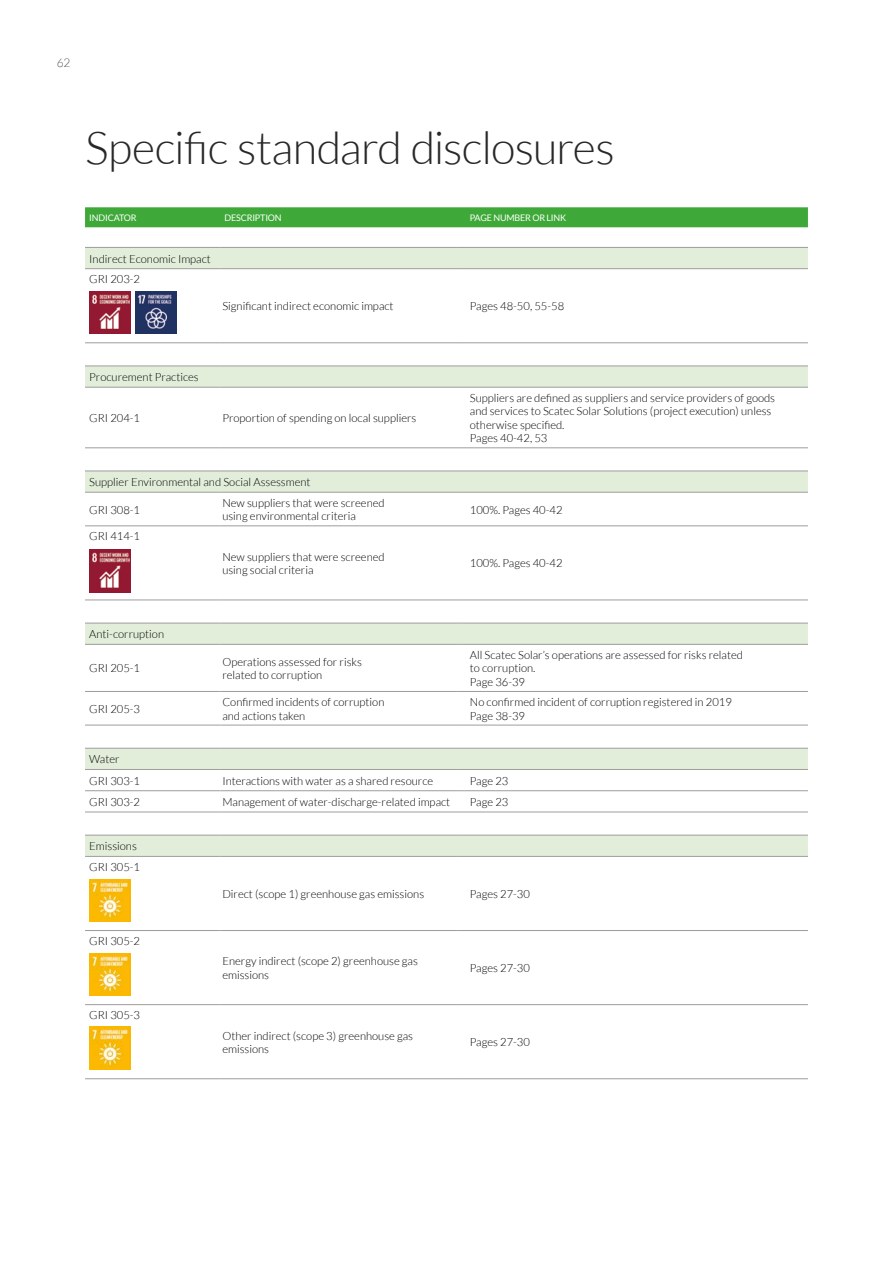
<style>
.page{position:relative;width:893px;height:1263px;background:#fff}
.page>*{position:absolute;margin:0;border:0;box-sizing:border-box;transform-origin:0 0}
.t1{font:300 45px "Lato";letter-spacing:-.015em;color:#282827}
.t2{font:300 12px "Lato";color:#575756}
.t3{font:300 11.25px/13.5px "Lato";color:#000}
.t4{font:9px "Lato";letter-spacing:-.02em;color:#fff}
</style>
<div class="page">
<div style="left:85px;top:207px;width:723px;height:20px;background:#3ea938"></div>
<svg style="left:85px;top:248px;width:723px;height:608px"></svg>
<hr style="left:85px;top:366px;width:135px;height:1px;background:#9d9d9c">
<hr style="left:220px;top:366px;width:237px;height:1px;background:#9d9d9c">
<hr style="left:457px;top:366px;width:351px;height:1px;background:#9d9d9c">
<hr style="left:85px;top:387px;width:135px;height:1px;background:#9d9d9c">
<hr style="left:220px;top:387px;width:237px;height:1px;background:#9d9d9c">
<hr style="left:457px;top:387px;width:351px;height:1px;background:#9d9d9c">
<hr style="left:85px;top:448px;width:135px;height:1px;background:#9d9d9c">
<hr style="left:220px;top:448px;width:237px;height:1px;background:#9d9d9c">
<hr style="left:457px;top:448px;width:351px;height:1px;background:#9d9d9c">
<hr style="left:457px;top:471px;width:351px;height:1px;background:#9d9d9c">
<hr style="left:457px;top:492px;width:351px;height:1px;background:#9d9d9c">
<hr style="left:85px;top:623px;width:135px;height:1px;background:#9d9d9c">
<hr style="left:220px;top:623px;width:237px;height:1px;background:#9d9d9c">
<hr style="left:457px;top:623px;width:351px;height:1px;background:#9d9d9c">
<hr style="left:85px;top:644px;width:135px;height:1px;background:#9d9d9c">
<hr style="left:220px;top:644px;width:237px;height:1px;background:#9d9d9c">
<hr style="left:457px;top:644px;width:351px;height:1px;background:#9d9d9c">
<hr style="left:85px;top:725px;width:135px;height:1px;background:#9d9d9c">
<hr style="left:85px;top:748px;width:135px;height:1px;background:#9d9d9c">
<hr style="left:220px;top:725px;width:237px;height:1px;background:#9d9d9c">
<hr style="left:220px;top:748px;width:237px;height:1px;background:#9d9d9c">
<hr style="left:457px;top:725px;width:351px;height:1px;background:#9d9d9c">
<hr style="left:457px;top:748px;width:351px;height:1px;background:#9d9d9c">
<hr style="left:85px;top:769px;width:135px;height:1px;background:#9d9d9c">
<hr style="left:220px;top:769px;width:237px;height:1px;background:#9d9d9c">
<hr style="left:457px;top:769px;width:351px;height:1px;background:#9d9d9c">
<hr style="left:85px;top:812px;width:135px;height:1px;background:#9d9d9c">
<hr style="left:220px;top:812px;width:237px;height:1px;background:#9d9d9c">
<hr style="left:457px;top:812px;width:351px;height:1px;background:#9d9d9c">
<hr style="left:85px;top:835px;width:135px;height:1px;background:#9d9d9c">
<hr style="left:220px;top:835px;width:237px;height:1px;background:#9d9d9c">
<hr style="left:457px;top:835px;width:351px;height:1px;background:#9d9d9c">
<hr style="left:85px;top:856px;width:135px;height:1px;background:#9d9d9c">
<hr style="left:220px;top:856px;width:237px;height:1px;background:#9d9d9c">
<hr style="left:457px;top:856px;width:351px;height:1px;background:#9d9d9c">
<hr style="left:85px;top:247px;width:135px;height:1px;background:#9d9d9c">
<hr style="left:220px;top:247px;width:237px;height:1px;background:#9d9d9c">
<hr style="left:457px;top:247px;width:351px;height:1px;background:#9d9d9c">
<hr style="left:85px;top:268px;width:135px;height:1px;background:#9d9d9c">
<hr style="left:220px;top:268px;width:237px;height:1px;background:#9d9d9c">
<hr style="left:457px;top:268px;width:351px;height:1px;background:#9d9d9c">
<hr style="left:85px;top:343px;width:135px;height:1px;background:#9d9d9c">
<hr style="left:220px;top:343px;width:237px;height:1px;background:#9d9d9c">
<hr style="left:457px;top:343px;width:351px;height:1px;background:#9d9d9c">
<hr style="left:85px;top:526px;width:135px;height:1px;background:#9d9d9c">
<hr style="left:220px;top:526px;width:237px;height:1px;background:#9d9d9c">
<hr style="left:457px;top:526px;width:351px;height:1px;background:#9d9d9c">
<hr style="left:85px;top:600px;width:135px;height:1px;background:#9d9d9c">
<hr style="left:220px;top:600px;width:237px;height:1px;background:#9d9d9c">
<hr style="left:457px;top:600px;width:351px;height:1px;background:#9d9d9c">
<hr style="left:85px;top:691px;width:135px;height:1px;background:#9d9d9c">
<hr style="left:220px;top:691px;width:237px;height:1px;background:#9d9d9c">
<hr style="left:457px;top:691px;width:351px;height:1px;background:#9d9d9c">
<hr style="left:85px;top:790px;width:135px;height:1px;background:#9d9d9c">
<hr style="left:220px;top:790px;width:237px;height:1px;background:#9d9d9c">
<hr style="left:457px;top:790px;width:351px;height:1px;background:#9d9d9c">
<hr style="left:85px;top:930px;width:135px;height:1px;background:#9d9d9c">
<hr style="left:220px;top:930px;width:237px;height:1px;background:#9d9d9c">
<hr style="left:457px;top:930px;width:351px;height:1px;background:#9d9d9c">
<hr style="left:85px;top:1004px;width:135px;height:1px;background:#9d9d9c">
<hr style="left:220px;top:1004px;width:237px;height:1px;background:#9d9d9c">
<hr style="left:457px;top:1004px;width:351px;height:1px;background:#9d9d9c">
<hr style="left:85px;top:1078px;width:135px;height:1px;background:#9d9d9c">
<hr style="left:220px;top:1078px;width:237px;height:1px;background:#9d9d9c">
<hr style="left:457px;top:1078px;width:351px;height:1px;background:#9d9d9c">
<hr style="left:85px;top:471px;width:135px;height:1px;background:#9d9d9c">
<hr style="left:220px;top:471px;width:237px;height:1px;background:#9d9d9c">
<hr style="left:85px;top:492px;width:135px;height:1px;background:#9d9d9c">
<hr style="left:220px;top:492px;width:237px;height:1px;background:#9d9d9c">
<img style="left:89px;top:291px;width:42px;height:43px">
<img style="left:135px;top:291px;width:41px;height:43px">
<img style="left:89px;top:550px;width:42px;height:42px">
<img style="left:89px;top:879px;width:42px;height:43px">
<img style="left:89px;top:953px;width:42px;height:42px">
<img style="left:89px;top:1027px;width:42px;height:42px">
<p class="t2" style="left:57px;top:56px;width:15px">62</p>
<h1 class="t1" style="left:85px;top:123px;width:531px">Specific standard disclosures</h1>
<p class="t4" style="left:89px;top:213px;width:49px">INDICATOR</p>
<p class="t4" style="left:225px;top:213px;width:59px">DESCRIPTION</p>
<p class="t4" style="left:470px;top:213px;width:98px">PAGE NUMBER OR LINK</p>
<p class="t3" style="left:89px;top:248px;width:123px;line-height:20.7px">Indirect Economic Impact<br>GRI 203-2</p>
<p class="t3" style="left:222px;top:300px;width:173px">Significant indirect economic impact</p>
<p class="t3" style="left:470px;top:300px;width:96px">Pages 48-50, 55-58</p>
<p class="t3" style="left:89px;top:370px;width:111px">Procurement Practices</p>
<p class="t3" style="left:89px;top:411px;width:52px">GRI 204-1</p>
<p class="t3" style="left:222px;top:411px;width:196px">Proportion of spending on local suppliers</p>
<p class="t3" style="left:470px;top:391px;width:307px">Suppliers are defined as suppliers and service providers of goods and services to Scatec Solar Solutions (project execution) unless otherwise specified.<br>Pages 40-42, 53</p>
<p class="t3" style="left:89px;top:475px;width:223px">Supplier Environmental and Social Assessment</p>
<p class="t3" style="left:89px;top:503px;width:52px">GRI 308-1</p>
<p class="t3" style="left:222px;top:496px;width:164px">New suppliers that were screened using environmental criteria</p>
<p class="t3" style="left:470px;top:503px;width:94px">100%. Pages 40-42</p>
<p class="t3" style="left:89px;top:530px;width:52px">GRI 414-1</p>
<p class="t3" style="left:222px;top:550px;width:164px">New suppliers that were screened using social criteria</p>
<p class="t3" style="left:470px;top:557px;width:94px">100%. Pages 40-42</p>
<p class="t3" style="left:89px;top:627px;width:76px">Anti-corruption</p>
<p class="t3" style="left:89px;top:662px;width:52px">GRI 205-1</p>
<p class="t3" style="left:222px;top:655px;width:141px">Operations assessed for risks related to corruption</p>
<p class="t3" style="left:470px;top:648px;width:275px">All Scatec Solar’s operations are assessed for risks related to corruption.<br>Page 36-39</p>
<p class="t3" style="left:89px;top:702px;width:52px">GRI 205-3</p>
<p class="t3" style="left:222px;top:695px;width:164px">Confirmed incidents of corruption and actions taken</p>
<p class="t3" style="left:470px;top:695px;width:264px">No confirmed incident of corruption registered in 2019<br>Page 38-39</p>
<p class="t3" style="left:89px;top:749px;width:52px;line-height:21.3px">Water<br>GRI 303-1</p>
<p class="t3" style="left:222px;top:774px;width:212px">Interactions with water as a shared resource</p>
<p class="t3" style="left:470px;top:774px;width:40px">Page 23</p>
<p class="t3" style="left:89px;top:795px;width:52px">GRI 303-2</p>
<p class="t3" style="left:222px;top:795px;width:229px">Management of water-discharge-related impact</p>
<p class="t3" style="left:470px;top:795px;width:40px">Page 23</p>
<p class="t3" style="left:89px;top:836px;width:52px;line-height:20.7px">Emissions<br>GRI 305-1</p>
<p class="t3" style="left:222px;top:887px;width:203px">Direct (scope 1) greenhouse gas emissions</p>
<p class="t3" style="left:470px;top:887px;width:62px">Pages 27-30</p>
<p class="t3" style="left:89px;top:934px;width:52px">GRI 305-2</p>
<p class="t3" style="left:222px;top:955px;width:197px">Energy indirect (scope 2) greenhouse gas emissions</p>
<p class="t3" style="left:470px;top:961px;width:62px">Pages 27-30</p>
<p class="t3" style="left:89px;top:1008px;width:52px">GRI 305-3</p>
<p class="t3" style="left:222px;top:1029px;width:192px">Other indirect (scope 3) greenhouse gas emissions</p>
<p class="t3" style="left:470px;top:1035px;width:62px">Pages 27-30</p>
</div>
